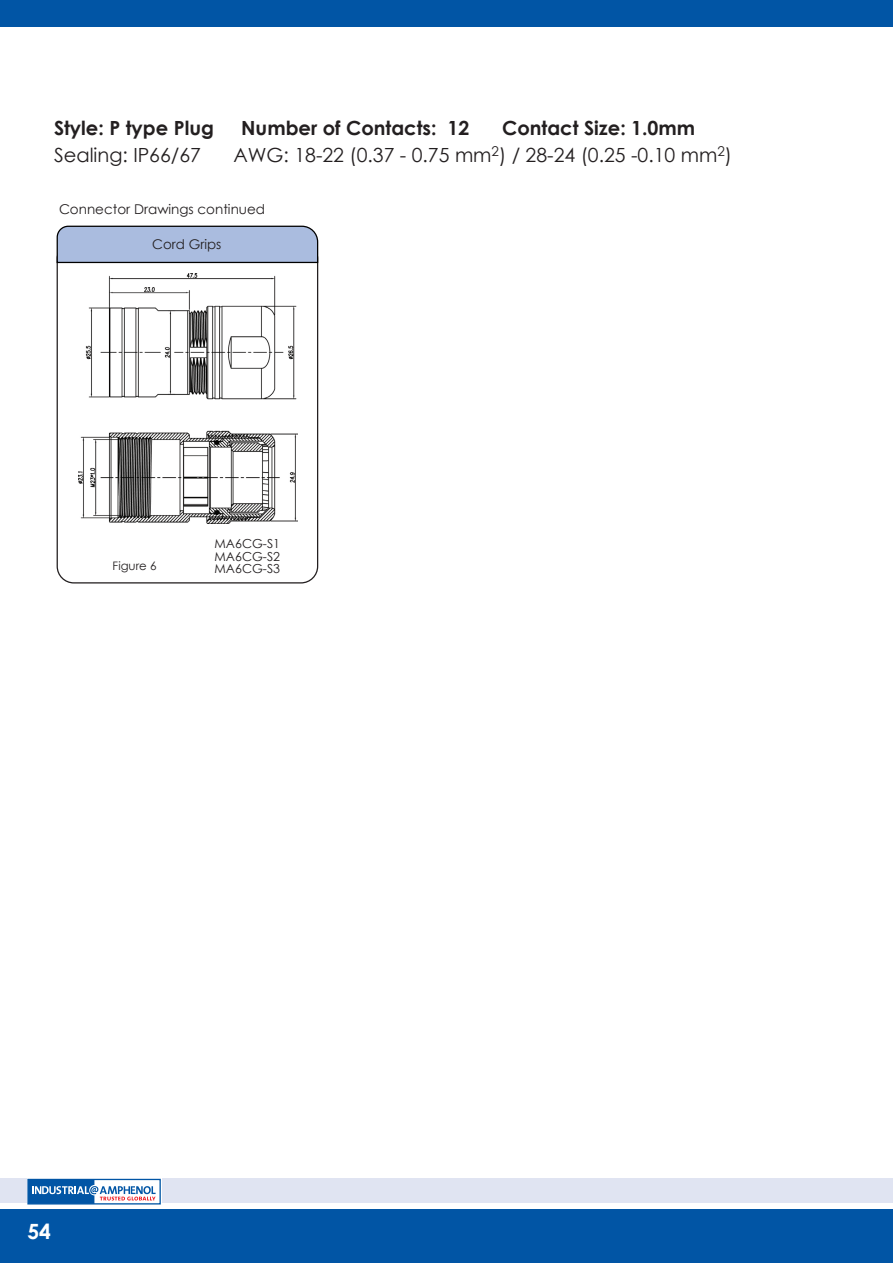
<style>
.page{position:relative;width:893px;height:1263px;background:#fff}
.page>*{position:absolute;margin:0;border:0;box-sizing:border-box;transform-origin:0 0}
.t1{font:700 21px "Century Gothic";color:#fff}
.GROUP_SHEL_SZ_HEADER{font:19.5px "Century Gothic";color:#231f20}
.GROUP_SHEL_SZ_HEADER-2{font:700 19.5px "Century Gothic";color:#231f20}
.Tert_bulleted_indent{font:13.5px "Century Gothic";color:#231f20}
.Table_Text{font:13.35px "Century Gothic";color:#231f20}
.Part_Image_Header_fo{font:12.45px/12.5px "Century Gothic";color:#231f20}
.Part_Image_Header_fo-2{font:11.7px "Century Gothic";color:#231f20}
</style>
<div class="page">
<img style="left:78px;top:274px;width:220px;height:249px">
<svg style="left:56px;top:225px;width:263px;height:39px;background:#a2b1d0"></svg>
<div style="left:0;top:1210px;width:893px;height:53px;background:#0155a5"></div>
<div style="left:0;top:0;width:893px;height:26px;background:#0155a5"></div>
<div style="left:0;top:1178px;width:893px;height:25px;background:#e0e4f2"></div>
<div style="left:27px;top:1178px;width:134px;height:27px;background:#fff"></div>
<div style="left:27px;top:1179px;width:134px;height:25px;border:1px solid #0155a5"></div>
<svg style="left:28px;top:1179px;width:128px;height:25px"></svg>
<p class="GROUP_SHEL_SZ_HEADER-2" style="left:54px;top:113px;width:161px">Style: P type Plug</p>
<p class="GROUP_SHEL_SZ_HEADER-2" style="left:241px;top:113px;width:230px">Number of Contacts: 12</p>
<p class="GROUP_SHEL_SZ_HEADER-2" style="left:502px;top:113px;width:195px">Contact Size: 1.0mm</p>
<p class="GROUP_SHEL_SZ_HEADER" style="left:54px;top:141px;width:149px">Sealing: IP66/67</p>
<p class="GROUP_SHEL_SZ_HEADER" style="left:233px;top:141px;width:500px">AWG: 18-22 (0.37 - 0.75 mm<sup>2</sup>) / 28-24 (0.25 -0.10 mm<sup>2</sup>)</p>
<p class="Tert_bulleted_indent" style="left:59px;top:199px;width:208px">Connector Drawings continued</p>
<p class="Table_Text" style="left:152px;top:235px;width:71px">Cord Grips</p>
<p class="Part_Image_Header_fo" style="left:215px;top:537px;width:67px">MA6CG-S1<br>MA6CG-S2</p>
<p class="Part_Image_Header_fo-2" style="left:113px;top:557px;width:45px">Figure 6</p>
<p class="Part_Image_Header_fo" style="left:215px;top:562px;width:67px">MA6CG-S3</p>
<p class="t1" style="left:27px;top:1215px;width:25px">54</p>
</div>
